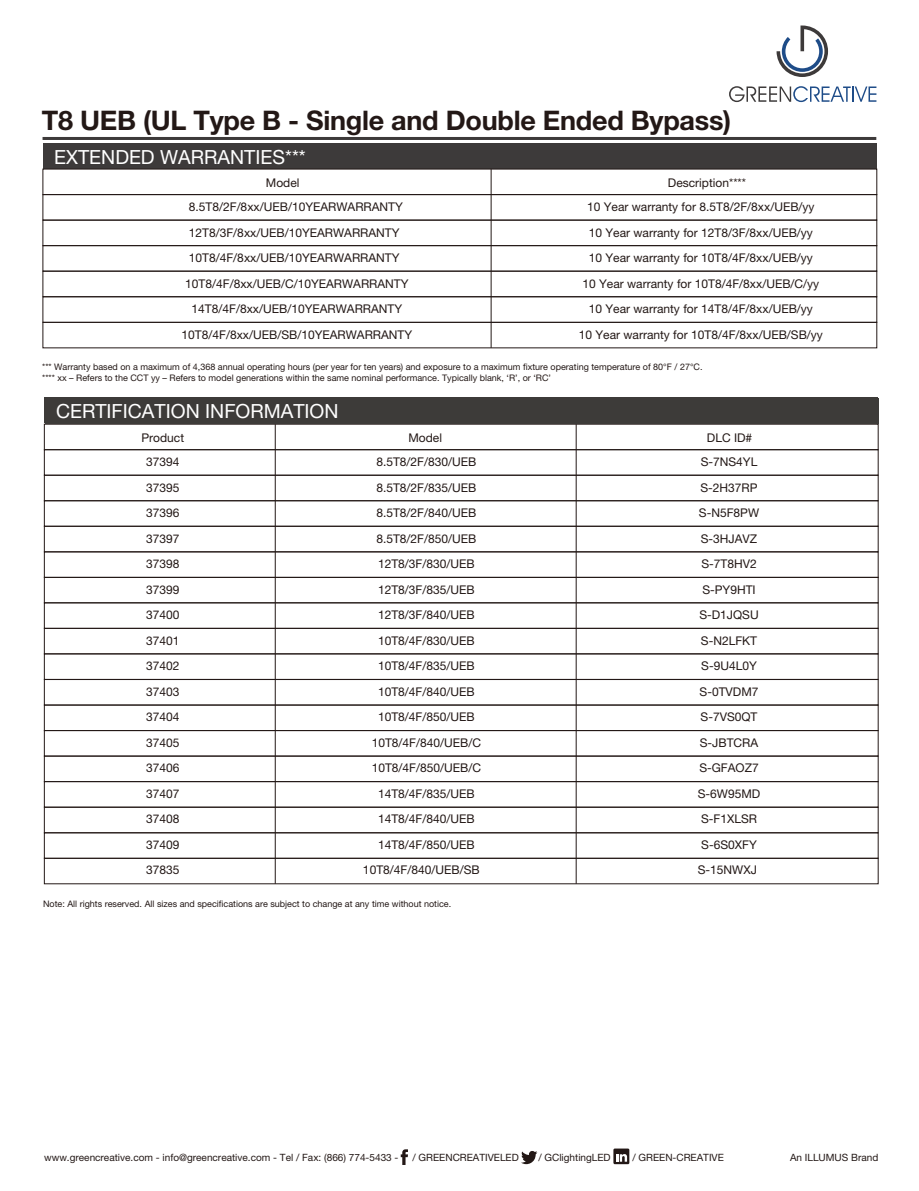
<style>
.page{position:relative;width:919px;height:1191px;background:#fff}
.page>*{position:absolute;margin:0;border:0;box-sizing:border-box;transform-origin:0 0}
.t1{font:700 27px "Helvetica Neue LT Pro";letter-spacing:-.01em;color:#231816}
.t2{font:19.5px "Helvetica Neue LT Pro";color:#fff}
.t3{font:12px/25.5px "Helvetica Neue LT Pro";color:#231816;text-align:center}
.t4{font:10.05px "Helvetica Neue LT Pro";color:#231816}
.t5{font:9px/10.8px "Helvetica Neue LT Pro";color:#231816}
</style>
<div class="page">
<svg style="left:776px;top:26px;width:52px;height:51px"></svg>
<svg style="left:729px;top:86px;width:147px;height:16px"></svg>
<hr style="left:43px;top:137px;width:833px;height:3px;background:#3d3a3a">
<svg style="left:400px;top:1149px;width:8px;height:16px"></svg>
<svg style="left:521px;top:1151px;width:16px;height:13px"></svg>
<div style="left:613px;top:1148px;width:16px;height:16px;background:#231816"></div>
<svg style="left:616px;top:1154px;width:11px;height:7px"></svg>
<div style="left:43px;top:144px;width:833px;height:25px;background:#3d3a3a"></div>
<div style="left:43px;top:194px;width:833px;height:26px;border:1px solid #231816"></div>
<div style="left:43px;top:220px;width:833px;height:26px;border:1px solid #231816"></div>
<div style="left:43px;top:245px;width:833px;height:26px;border:1px solid #231816"></div>
<div style="left:43px;top:271px;width:833px;height:26px;border:1px solid #231816"></div>
<div style="left:43px;top:322px;width:833px;height:26px;border:1px solid #231816"></div>
<hr style="left:491px;top:169px;width:1px;height:179px;background:#231816">
<div style="left:44px;top:449px;width:834px;height:26px;border:1px solid #231816"></div>
<div style="left:44px;top:475px;width:834px;height:26px;border:1px solid #231816"></div>
<div style="left:44px;top:500px;width:834px;height:26px;border:1px solid #231816"></div>
<div style="left:44px;top:526px;width:834px;height:26px;border:1px solid #231816"></div>
<div style="left:44px;top:577px;width:834px;height:26px;border:1px solid #231816"></div>
<div style="left:44px;top:602px;width:834px;height:26px;border:1px solid #231816"></div>
<div style="left:44px;top:628px;width:834px;height:26px;border:1px solid #231816"></div>
<div style="left:44px;top:653px;width:834px;height:26px;border:1px solid #231816"></div>
<div style="left:44px;top:679px;width:834px;height:26px;border:1px solid #231816"></div>
<div style="left:44px;top:705px;width:834px;height:25px;border:1px solid #231816"></div>
<div style="left:44px;top:730px;width:834px;height:26px;border:1px solid #231816"></div>
<div style="left:44px;top:756px;width:834px;height:26px;border:1px solid #231816"></div>
<div style="left:44px;top:781px;width:834px;height:26px;border:1px solid #231816"></div>
<div style="left:44px;top:807px;width:834px;height:26px;border:1px solid #231816"></div>
<div style="left:44px;top:832px;width:834px;height:26px;border:1px solid #231816"></div>
<div style="left:44px;top:858px;width:834px;height:26px;border:1px solid #231816"></div>
<hr style="left:576px;top:424px;width:1px;height:459px;background:#231816">
<hr style="left:275px;top:424px;width:1px;height:459px;background:#231816">
<div style="left:44px;top:397px;width:834px;height:26px;background:#3d3b39"></div>
<h1 class="t1" style="left:42px;top:104px;width:691px">T8 UEB (UL Type B - Single and Double Ended Bypass)</h1>
<h2 class="t2" style="left:54px;top:145px;width:253px">EXTENDED WARRANTIES***</h2>
<p class="t3" style="left:189px;top:171px;width:215px;line-height:23.9px;text-align:left;text-indent:77px">Model<br>8.5T8/2F/8xx/UEB/10YEARWARRANTY</p>
<p class="t3" style="left:181px;top:219px;width:232px">12T8/3F/8xx/UEB/10YEARWARRANTY 10T8/4F/8xx/UEB/10YEARWARRANTY 10T8/4F/8xx/UEB/C/10YEARWARRANTY 14T8/4F/8xx/UEB/10YEARWARRANTY 10T8/4F/8xx/UEB/SB/10YEARWARRANTY</p>
<p class="t3" style="left:668px;top:170px;width:80px">Description****</p>
<p class="t3" style="left:578px;top:194px;width:245px">10 Year warranty for 8.5T8/2F/8xx/UEB/yy<br>10 Year warranty for 12T8/3F/8xx/UEB/yy<br>10 Year warranty for 10T8/4F/8xx/UEB/yy<br>10 Year warranty for 10T8/4F/8xx/UEB/C/yy 10 Year warranty for 14T8/4F/8xx/UEB/yy<br>10 Year warranty for 10T8/4F/8xx/UEB/SB/yy</p>
<p class="t5" style="left:42px;top:361px;width:662px">*** Warranty based on a maximum of 4,368 annual operating hours (per year for ten years) and exposure to a maximum fixture operating temperature of 80°F / 27°C. **** xx – Refers to the CCT yy – Refers to model generations within the same nominal performance. Typically blank, ‘R’, or ‘RC’</p>
<h2 class="t2" style="left:56px;top:399px;width:284px">CERTIFICATION INFORMATION</h2>
<p class="t3" style="left:141px;top:425px;width:44px">Product</p>
<p class="t3" style="left:408px;top:425px;width:35px">Model</p>
<p class="t3" style="left:146px;top:449px;width:35px;text-align:justify">37394<br>37395<br>37396<br>37397<br>37398<br>37399<br>37400<br>37401<br>37402<br>37403<br>37404<br>37405<br>37406<br>37407<br>37408<br>37409<br>37835</p>
<p class="t3" style="left:376px;top:449px;width:102px">8.5T8/2F/830/UEB</p>
<p class="t3" style="left:376px;top:474px;width:102px">8.5T8/2F/835/UEB</p>
<p class="t3" style="left:376px;top:500px;width:102px">8.5T8/2F/840/UEB</p>
<p class="t3" style="left:376px;top:525px;width:102px">8.5T8/2F/850/UEB</p>
<p class="t3" style="left:378px;top:551px;width:98px">12T8/3F/830/UEB</p>
<p class="t3" style="left:378px;top:576px;width:98px">12T8/3F/835/UEB</p>
<p class="t3" style="left:378px;top:602px;width:98px">12T8/3F/840/UEB</p>
<p class="t3" style="left:378px;top:627px;width:98px">10T8/4F/830/UEB</p>
<p class="t3" style="left:378px;top:653px;width:98px">10T8/4F/835/UEB</p>
<p class="t3" style="left:378px;top:678px;width:98px">10T8/4F/840/UEB</p>
<p class="t3" style="left:378px;top:704px;width:98px">10T8/4F/850/UEB</p>
<p class="t3" style="left:371px;top:729px;width:111px">10T8/4F/840/UEB/C</p>
<p class="t3" style="left:371px;top:755px;width:111px">10T8/4F/850/UEB/C</p>
<p class="t3" style="left:378px;top:780px;width:98px">14T8/4F/835/UEB</p>
<p class="t3" style="left:378px;top:806px;width:98px">14T8/4F/840/UEB</p>
<p class="t3" style="left:378px;top:831px;width:98px">14T8/4F/850/UEB</p>
<p class="t3" style="left:363px;top:857px;width:118px">10T8/4F/840/UEB/SB</p>
<p class="t5" style="left:43px;top:898px;width:409px">Note: All rights reserved. All sizes and specifications are subject to change at any time without notice.</p>
<p class="t3" style="left:706px;top:425px;width:47px">DLC ID#</p>
<p class="t3" style="left:697px;top:449px;width:64px">S-7NS4YL<br>S-2H37RP<br>S-N5F8PW<br>S-3HJAVZ<br>S-7T8HV2<br>S-PY9HTI<br>S-D1JQSU<br>S-N2LFKT<br>S-9U4L0Y<br>S-0TVDM7<br>S-7VS0QT<br>S-JBTCRA<br>S-GFAOZ7<br>S-6W95MD<br>S-F1XLSR<br>S-6S0XFY<br>S-15NWXJ</p>
<p class="t4" style="left:44px;top:1151px;width:356px">www.greencreative.com - info@greencreative.com - Tel / Fax: (866) 774-5433 -</p>
<p class="t4" style="left:412px;top:1151px;width:108px">/ GREENCREATIVELED</p>
<p class="t4" style="left:538px;top:1151px;width:74px">/ GClightingLED</p>
<p class="t4" style="left:632px;top:1151px;width:93px">/ GREEN-CREATIVE</p>
<p class="t4" style="left:790px;top:1151px;width:90px">An ILLUMUS Brand</p>
</div>
